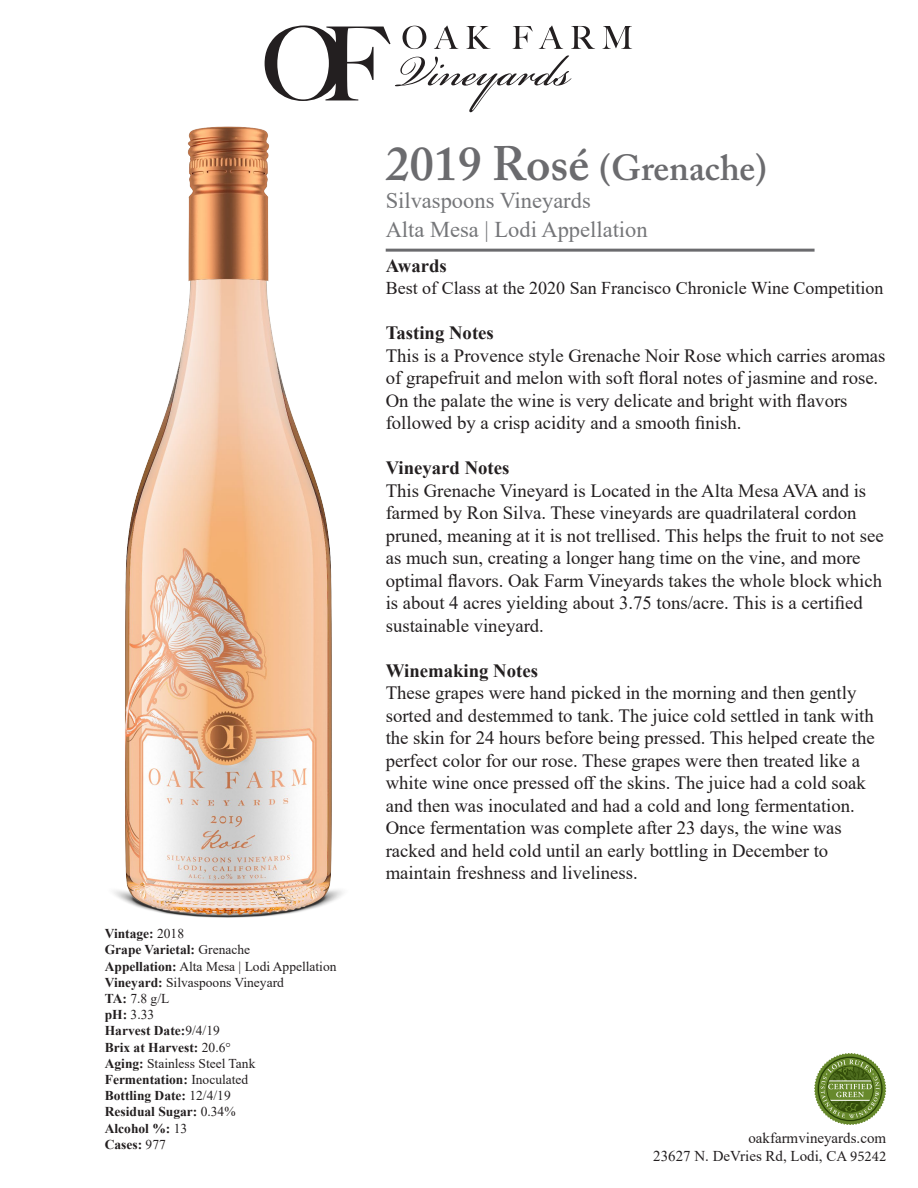
<style>
.page{position:relative;width:918px;height:1188px;background:#fff}
.page>*{position:absolute;margin:0;border:0;box-sizing:border-box;transform-origin:0 0}
.t1{font:600 36px "Adobe Caslon Pro";color:#6b6b6e}
.t2{font:22.5px/28.5px "Times New Roman";color:#757679}
.t3{font:18.75px/22.5px "Times New Roman";color:#231f20}
.t4{font:700 18.75px "Times New Roman";color:#231f20}
.t5{font:18px "Times New Roman";color:#231f20}
.t6{font:15px "Times New Roman";color:#231f20}
.t7{font:700 13.5px/16.2px "Times New Roman";color:#231f20}
.t8{font:13.5px "Times New Roman";color:#231f20}
.s1{font-weight:400}
.s2{font-weight:700}
.s3{font-size:48px}
.s4{font-family:"Minion Pro"}
</style>
<div class="page">
<svg style="left:602px;top:26px;width:30px;height:23px"></svg>
<svg style="left:265px;top:26px;width:330px;height:86px"></svg>
<hr style="left:386px;top:249px;width:429px;height:3px;background:#6b6b6e">
<svg style="left:814px;top:1053px;width:72px;height:72px"></svg>
<div style="left:827px;top:1066px;width:47px;height:46px;border:1px solid #334e0a;border-radius:50%"></div>
<img style="left:114px;top:126px;width:229px;height:792px">
<p class="t7" style="left:105px;top:925px;width:147px">Vintage: <span class="s1">2018<br></span>Grape Varietal: <span class="s1">Grenache</span></p>
<p class="t8" style="left:105px;top:957px;width:233px"><span class="s2">Appellation:</span> Alta Mesa | Lodi Appellation</p>
<p class="t8" style="left:105px;top:973px;width:181px"><span class="s2">Vineyard:</span> Silvaspoons Vineyard</p>
<p class="t8" style="left:105px;top:989px;width:66px"><span class="s2">TA:</span> 7.8 g/L</p>
<p class="t8" style="left:105px;top:1005px;width:51px"><span class="s2">pH:</span> 3.33</p>
<p class="t7" style="left:105px;top:1022px;width:117px">Harvest Date:<span class="s1">9/4/19</span></p>
<p class="t7" style="left:105px;top:1039px;width:128px">Brix at Harvest: <span class="s1">20.6°</span></p>
<p class="t8" style="left:105px;top:1054px;width:152px"><span class="s2">Aging:</span> Stainless Steel Tank</p>
<p class="t7" style="left:105px;top:1071px;width:145px">Fermentation: <span class="s1">Inoculated</span></p>
<p class="t7" style="left:105px;top:1087px;width:132px">Bottling Date: <span class="s1">12/4/19<br></span>Residual Sugar: <span class="s1">0.34%</span></p>
<p class="t7" style="left:105px;top:1120px;width:84px">Alcohol %: <span class="s1">13</span></p>
<p class="t7" style="left:105px;top:1136px;width:63px">Cases: <span class="s1">977</span></p>
<p class="t1" style="left:386px;top:147px;width:383px"><span class="s3">2019 Rosé</span> (Grenache)</p>
<p class="t2" style="left:386px;top:186px;width:263px">Silvaspoons Vineyards<br>Alta Mesa | Lodi Appellation</p>
<p class="t4" style="left:386px;top:252px;width:63px">Awards</p>
<p class="t5" style="left:386px;top:275px;width:499px">Best of Class at the 2020 San Francisco Chronicle Wine Competition</p>
<p class="t4" style="left:386px;top:319px;width:110px">Tasting Notes</p>
<p class="t3" style="left:386px;top:343px;width:501px">This is a Provence style Grenache Noir Rose which carries aromas of grapefruit and melon with soft floral notes of jasmine and rose.<br>On the palate the wine is very delicate and bright with flavors followed by a crisp acidity and a smooth finish.</p>
<p class="t4" style="left:386px;top:454px;width:125px">Vineyard Notes</p>
<p class="t3" style="left:386px;top:478px;width:500px">This Grenache Vineyard is Located in the Alta Mesa AVA and is farmed by Ron Silva. These vineyards are quadrilateral cordon pruned, meaning at it is not trellised. This helps the fruit to not see as much sun, creating a longer hang time on the vine, and more optimal flavors. Oak Farm Vineyards takes the whole block which is about 4 acres yielding about 3.75 tons/acre. This is a certified sustainable vineyard.</p>
<p class="t4" style="left:386px;top:657px;width:154px">Winemaking Notes</p>
<p class="t3" style="left:386px;top:681px;width:491px">These grapes were hand picked in the morning and then gently sorted and destemmed to tank. The juice cold settled in tank with the skin for 24 hours before being pressed. This helped create the perfect color for our rose. These grapes were then treated like a white wine once pressed off the skins. The juice had a cold soak and then was inoculated and had a cold and long fermentation.<br>Once fermentation was complete after 23 days, the wine was racked and held cold until an early bottling in December to maintain freshness and liveliness.</p>
<p class="t6" style="left:748px;top:1127px;width:139px">oakfarmvineyards.com</p>
<p class="t6" style="left:653px;top:1145px;width:235px">23627 N. DeVries Rd, Lodi, CA <span class="s4">95242</span></p>
</div>
